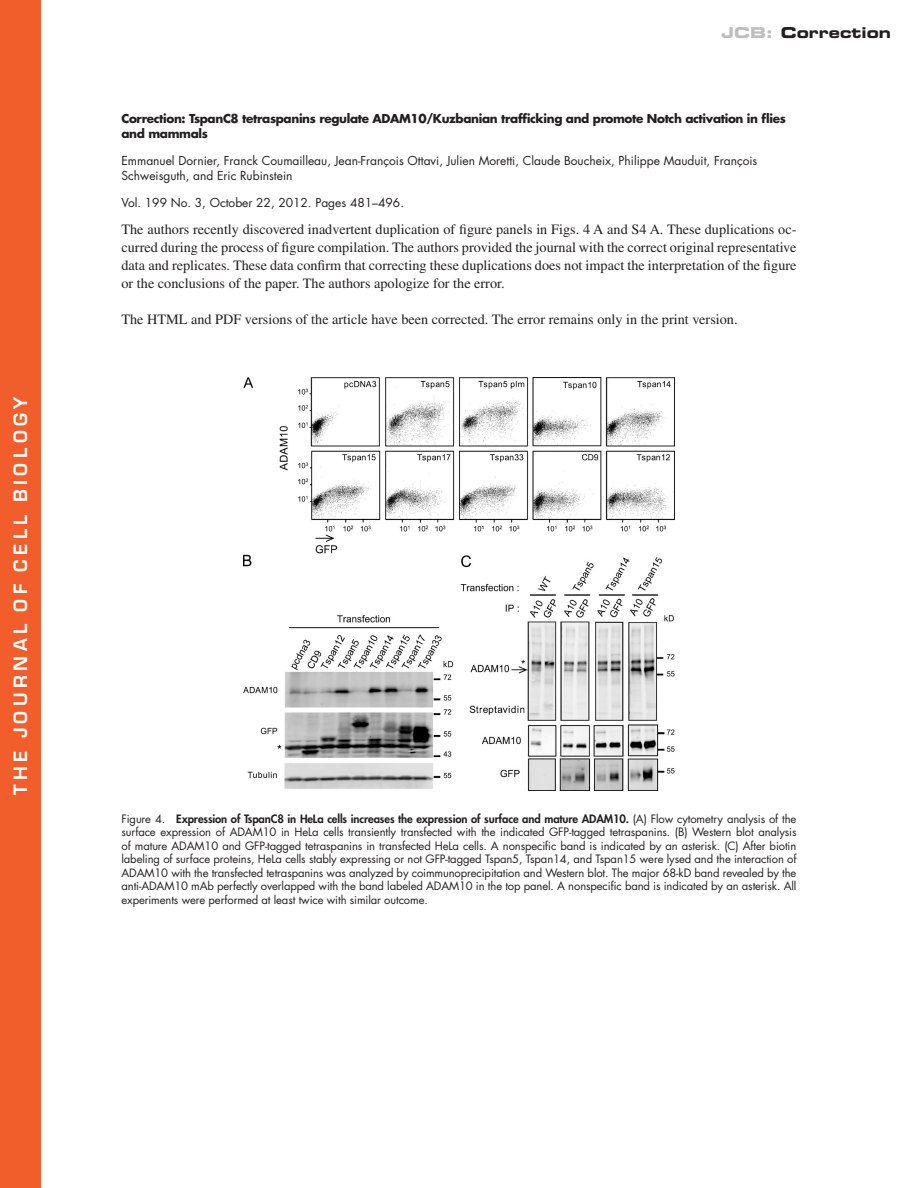
<style>
.page{position:relative;width:918px;height:1188px;background:#fff}
.page>*{position:absolute;margin:0;border:0;box-sizing:border-box;transform-origin:0 0}
.t1{font:600 18px "Eurostile";letter-spacing:.25em;color:#fff}
.t2{font:15px "Eurostile LT Std Bold Ex 2";color:#231f20}
.t3{font:14.25px/18px "Times LT Std";color:#231f20;text-align:justify}
.t4{font:12px/15px "Futura Std";color:#231f20}
.t5{font:700 12px/15px "Futura Std";letter-spacing:-.03em;color:#231f20}
.t6{font:11.25px/13.5px "Futura Std";letter-spacing:-.01em;color:#231f20;text-align:justify}
.s1{color:#bcbec0}
.s2{font-weight:800}
</style>
<div class="page">
<img style="left:243px;top:378px;width:432px;height:412px">
<div style="left:0;top:0;width:40px;height:1188px;background:#f15d2b"></div>
<h1 class="t1" style="left:13px;top:795px;width:400px;rotate:-90deg">THE JOURNAL OF CELL BIOLOGY</h1>
<h2 class="t2" style="left:722px;top:22px;width:171px"><span class="s1">JCB:</span> Correction</h2>
<p class="t5" style="left:122px;top:111px;width:666px">Correction: TspanC8 tetraspanins regulate ADAM10/Kuzbanian trafficking and promote Notch activation in flies and mammals</p>
<p class="t4" style="left:122px;top:153px;width:637px">Emmanuel Dornier, Franck Coumailleau, Jean-François Ottavi, Julien Moretti, Claude Boucheix, Philippe Mauduit, François<br>Schweisguth, and Eric Rubinstein</p>
<p class="t4" style="left:122px;top:195px;width:284px">Vol. 199 No. 3, October 22, 2012. Pages 481–496.</p>
<p class="t3" style="left:122px;top:220px;width:677px">The authors recently discovered inadvertent duplication of figure panels in Figs. 4 A and S4 A. These duplications oc&shy;curred during the process of figure compilation. The authors provided the journal with the correct original representative data and replicates. These data confirm that correcting these duplications does not impact the interpretation of the figure or the conclusions of the paper. The authors apologize for the error.</p>
<p class="t3" style="left:122px;top:310px;width:618px">The HTML and PDF versions of the article have been corrected. The error remains only in the print version.</p>
<p class="t6" style="left:122px;top:812px;width:677px">Figure 4. <span class="s2">Expression of TspanC8 in HeLa cells increases the expression of surface and mature ADAM10.</span> (A) Flow cytometry analysis of the surface expression of ADAM10 in HeLa cells transiently transfected with the indicated GFP-tagged tetraspanins. (B) Western blot analysis of mature ADAM10 and GFP-tagged tetraspanins in transfected HeLa cells. A nonspecific band is indicated by an asterisk. (C) After biotin labeling of surface proteins, HeLa cells stably expressing or not GFP-tagged Tspan5, Tspan14, and Tspan15 were lysed and the interaction of ADAM10 with the transfected tetraspanins was analyzed by coimmunoprecipitation and Western blot. The major 68-kD band revealed by the anti-ADAM10 mAb perfectly overlapped with the band labeled ADAM10 in the top panel. A nonspecific band is indicated by an asterisk. All experiments were performed at least twice with similar outcome.</p>
</div>
